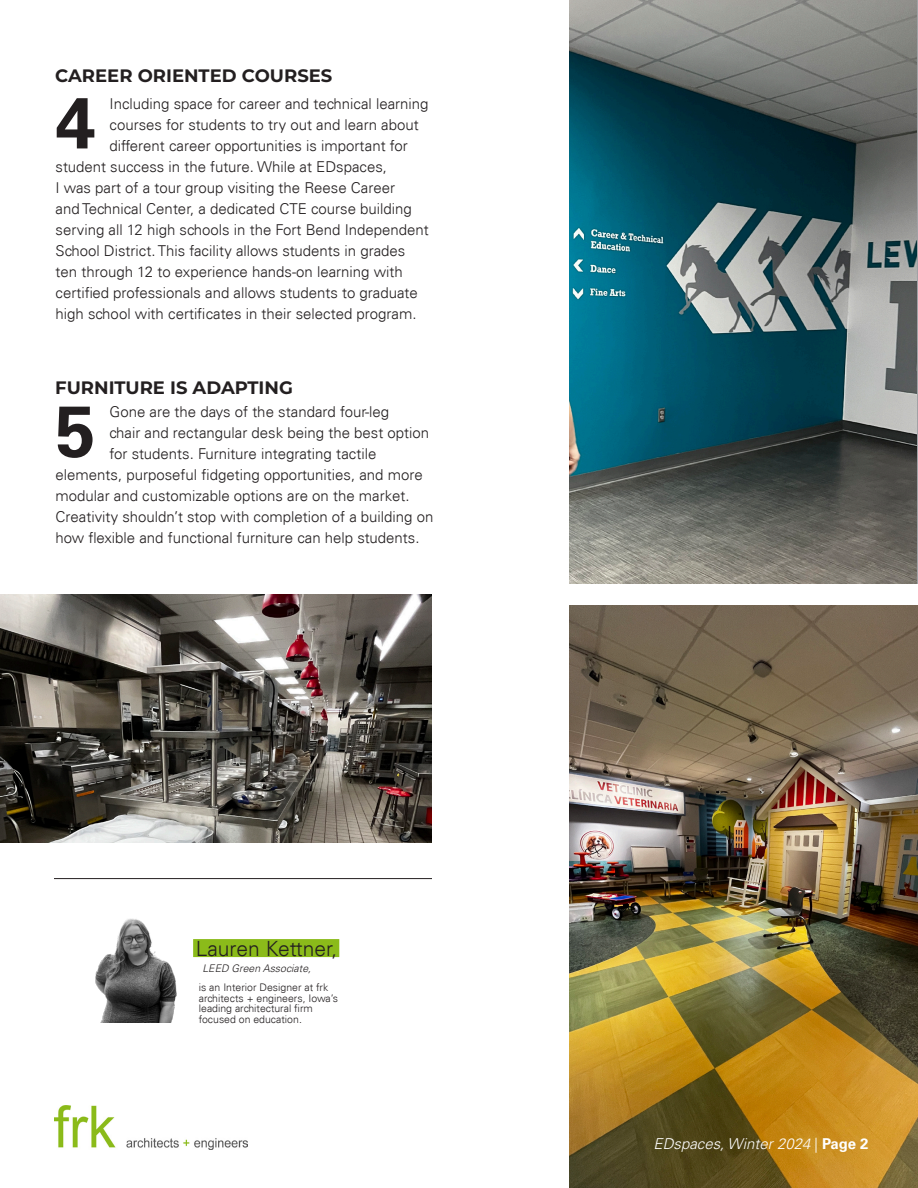
<style>
.page{position:relative;width:918px;height:1188px;background:#fff}
.page>*{position:absolute;margin:0;border:0;box-sizing:border-box;transform-origin:0 0}
.t1{font:700 72px "Univers LT Std";color:#231f20}
.t2{font:300 21px "Univers LT Std";color:#231f20}
.t3{font:700 18px "Montserrat";color:#231f20}
.t4{font:300 15px/21px "Univers LT Std";color:#231f20}
.t5{font:italic 300 15px "Univers LT Std";color:#fff}
.t6{font:300 10.5px/10.5px "Univers LT Std";color:#231f20}
.t7{font:italic 300 10.5px "Univers LT Std";color:#231f20}
.s1{font-style:normal}
.s2{font-weight:700;font-style:normal}
</style>
<div class="page">
<img style="left:570px;top:606px;width:348px;height:582px">
<img style="left:570px;top:0;width:346px;height:583px">
<hr style="left:54px;top:878px;width:378px;height:1px;background:#231f20">
<img style="left:54px;top:1106px;width:193px;height:43px">
<img style="left:0;top:594px;width:432px;height:248px">
<div style="left:193px;top:939px;width:146px;height:18px;background:#8bbb1a"></div>
<img style="left:95px;top:918px;width:82px;height:104px">
<p class="t3" style="left:55px;top:63px;width:279px">CAREER ORIENTED COURSES</p>
<p class="t4" style="left:110px;top:93px;width:321px">Including space for career and technical learning</p>
<p class="t4" style="left:110px;top:114px;width:311px">courses for students to try out and learn about</p>
<p class="t4" style="left:56px;top:135px;width:375px;text-indent:54px">different career opportunities is important for student success in the future. While at EDspaces,<br>I was part of a tour group visiting the Reese Career<br>and Technical Center, a dedicated CTE course building serving all 12 high schools in the Fort Bend Independent School District. This facility allows students in grades ten through 12 to experience hands-on learning with certified professionals and allows students to graduate high school with certificates in their selected program.</p>
<p class="t1" style="left:56px;top:81px;width:42px">4</p>
<p class="t3" style="left:55px;top:374px;width:239px">FURNITURE IS ADAPTING</p>
<p class="t4" style="left:110px;top:401px;width:281px">Gone are the days of the standard four-leg</p>
<p class="t4" style="left:110px;top:422px;width:321px">chair and rectangular desk being the best option</p>
<p class="t4" style="left:56px;top:443px;width:379px;text-indent:54px">for students. Furniture integrating tactile elements, purposeful fidgeting opportunities, and more modular and customizable options are on the market.<br>Creativity shouldn’t stop with completion of a building on how flexible and functional furniture can help students.</p>
<p class="t1" style="left:56px;top:389px;width:42px">5</p>
<p class="t2" style="left:196px;top:936px;width:143px">Lauren Kettner,</p>
<p class="t7" style="left:202px;top:962px;width:110px">LEED Green Associate,</p>
<p class="t6" style="left:199px;top:982px;width:141px">is an Interior Designer at frk architects + engineers, Iowa’s leading architectural firm focused on education.</p>
<p class="t5" style="left:654px;top:1135px;width:217px">EDspaces, Winter 2024 <span class="s1">|</span> <span class="s2">Page 2</span></p>
</div>
